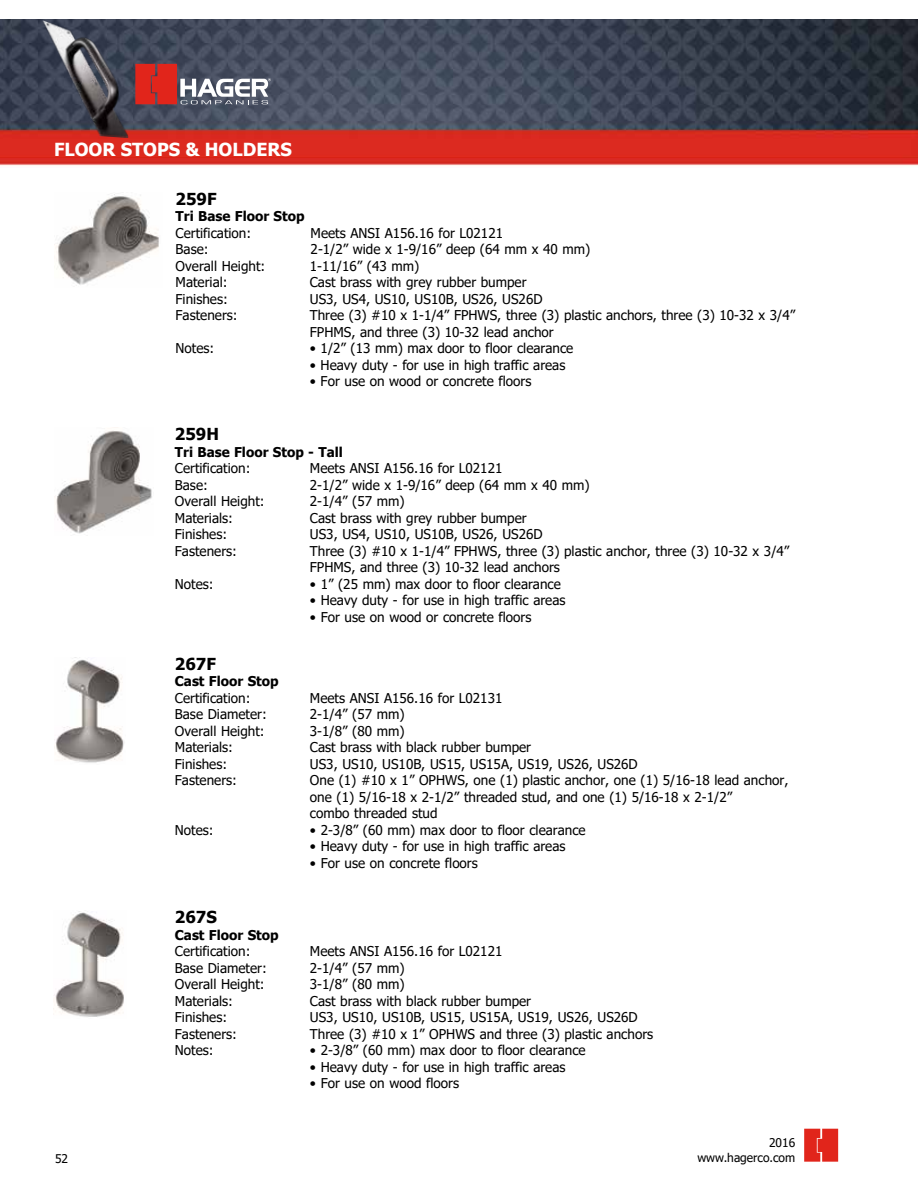
<style>
.page{position:relative;width:918px;height:1188px;background:#fff}
.page>*{position:absolute;margin:0;border:0;box-sizing:border-box;transform-origin:0 0}
.t1{font:700 18px "Tahoma";color:#fff}
.t2{font:700 16.5px "Tahoma";color:#000}
.t3{font:13.5px/16.5px "Tahoma";color:#000}
.t4{font:700 13.5px "Tahoma";color:#000}
.t5{font:12px "Tahoma";color:#000}
</style>
<div class="page">
<svg style="left:804px;top:1129px;width:34px;height:33px"></svg>
<img style="left:0;top:19px;width:918px;height:147px">
<svg style="left:135px;top:64px;width:136px;height:40px;background:#966269"></svg>
<img style="left:54px;top:657px;width:71px;height:106px">
<img style="left:54px;top:911px;width:70px;height:106px">
<img style="left:56px;top:194px;width:103px;height:91px">
<img style="left:56px;top:430px;width:96px;height:104px">
<h1 class="t1" style="left:54px;top:137px;width:239px">FLOOR STOPS &amp; HOLDERS</h1>
<p class="t2" style="left:176px;top:187px;width:43px">259F</p>
<p class="t4" style="left:176px;top:207px;width:130px">Tri Base Floor Stop</p>
<p class="t3" style="left:176px;top:225px;width:77px">Certification:</p>
<p class="t3" style="left:311px;top:225px;width:194px">Meets ANSI A156.16 for L02121</p>
<p class="t3" style="left:176px;top:242px;width:34px">Base:</p>
<p class="t3" style="left:311px;top:242px;width:281px">2-1/2” wide x 1-9/16” deep (64 mm x 40 mm)</p>
<p class="t3" style="left:176px;top:258px;width:91px">Overall Height:</p>
<p class="t3" style="left:310px;top:258px;width:111px">1-11/16” (43 mm)</p>
<p class="t3" style="left:176px;top:275px;width:54px">Material:</p>
<p class="t3" style="left:310px;top:275px;width:218px">Cast brass with grey rubber bumper</p>
<p class="t3" style="left:176px;top:291px;width:54px">Finishes:</p>
<p class="t3" style="left:310px;top:291px;width:234px">US3, US4, US10, US10B, US26, US26D</p>
<p class="t3" style="left:176px;top:308px;width:64px">Fasteners:</p>
<p class="t3" style="left:310px;top:308px;width:487px">Three (3) #10 x 1-1/4” FPHWS, three (3) plastic anchors, three (3) 10-32 x 3/4”<br>FPHMS, and three (3) 10-32 lead anchor</p>
<p class="t3" style="left:176px;top:341px;width:40px">Notes:</p>
<p class="t3" style="left:310px;top:341px;width:265px">• 1/2” (13 mm) max door to floor clearance</p>
<p class="t3" style="left:310px;top:357px;width:257px">• Heavy duty - for use in high traffic areas</p>
<p class="t3" style="left:310px;top:374px;width:223px">• For use on wood or concrete floors</p>
<p class="t2" style="left:175px;top:423px;width:46px">259H</p>
<p class="t4" style="left:175px;top:442px;width:169px">Tri Base Floor Stop - Tall</p>
<p class="t3" style="left:175px;top:461px;width:77px">Certification:</p>
<p class="t3" style="left:310px;top:461px;width:194px">Meets ANSI A156.16 for L02121</p>
<p class="t3" style="left:175px;top:477px;width:34px">Base:</p>
<p class="t3" style="left:310px;top:477px;width:281px">2-1/2” wide x 1-9/16” deep (64 mm x 40 mm)</p>
<p class="t3" style="left:175px;top:494px;width:91px">Overall Height:</p>
<p class="t3" style="left:310px;top:494px;width:96px">2-1/4” (57 mm)</p>
<p class="t3" style="left:175px;top:510px;width:60px">Materials:</p>
<p class="t3" style="left:310px;top:510px;width:218px">Cast brass with grey rubber bumper</p>
<p class="t3" style="left:175px;top:527px;width:54px">Finishes:</p>
<p class="t3" style="left:310px;top:527px;width:234px">US3, US4, US10, US10B, US26, US26D</p>
<p class="t3" style="left:175px;top:543px;width:64px">Fasteners:</p>
<p class="t3" style="left:310px;top:543px;width:481px">Three (3) #10 x 1-1/4” FPHWS, three (3) plastic anchor, three (3) 10-32 x 3/4”<br>FPHMS, and three (3) 10-32 lead anchors</p>
<p class="t3" style="left:175px;top:576px;width:40px">Notes:</p>
<p class="t3" style="left:310px;top:576px;width:252px">• 1” (25 mm) max door to floor clearance</p>
<p class="t3" style="left:310px;top:593px;width:257px">• Heavy duty - for use in high traffic areas</p>
<p class="t3" style="left:310px;top:609px;width:223px">• For use on wood or concrete floors</p>
<p class="t2" style="left:175px;top:652px;width:43px">267F</p>
<p class="t4" style="left:175px;top:672px;width:105px">Cast Floor Stop</p>
<p class="t3" style="left:175px;top:690px;width:77px">Certification:</p>
<p class="t3" style="left:310px;top:690px;width:194px">Meets ANSI A156.16 for L02131</p>
<p class="t3" style="left:175px;top:707px;width:93px">Base Diameter:</p>
<p class="t3" style="left:310px;top:707px;width:96px">2-1/4” (57 mm)</p>
<p class="t3" style="left:175px;top:723px;width:91px">Overall Height:</p>
<p class="t3" style="left:310px;top:723px;width:96px">3-1/8” (80 mm)</p>
<p class="t3" style="left:175px;top:740px;width:60px">Materials:</p>
<p class="t3" style="left:310px;top:740px;width:223px">Cast brass with black rubber bumper</p>
<p class="t3" style="left:175px;top:756px;width:54px">Finishes:</p>
<p class="t3" style="left:310px;top:756px;width:329px">US3, US10, US10B, US15, US15A, US19, US26, US26D</p>
<p class="t3" style="left:175px;top:773px;width:64px">Fasteners:</p>
<p class="t3" style="left:310px;top:773px;width:480px">One (1) #10 x 1” OPHWS, one (1) plastic anchor, one (1) 5/16-18 lead anchor, one (1) 5/16-18 x 2-1/2” threaded stud, and one (1) 5/16-18 x 2-1/2”<br>combo threaded stud</p>
<p class="t3" style="left:175px;top:822px;width:40px">Notes:</p>
<p class="t3" style="left:310px;top:822px;width:277px">• 2-3/8” (60 mm) max door to floor clearance</p>
<p class="t3" style="left:310px;top:839px;width:257px">• Heavy duty - for use in high traffic areas</p>
<p class="t3" style="left:310px;top:855px;width:169px">• For use on concrete floors</p>
<p class="t2" style="left:175px;top:906px;width:43px">267S</p>
<p class="t4" style="left:175px;top:925px;width:105px">Cast Floor Stop</p>
<p class="t3" style="left:175px;top:944px;width:77px">Certification:</p>
<p class="t3" style="left:310px;top:944px;width:194px">Meets ANSI A156.16 for L02121</p>
<p class="t3" style="left:175px;top:960px;width:93px">Base Diameter:</p>
<p class="t3" style="left:310px;top:960px;width:96px">2-1/4” (57 mm)</p>
<p class="t3" style="left:175px;top:977px;width:91px">Overall Height:</p>
<p class="t3" style="left:310px;top:977px;width:96px">3-1/8” (80 mm)</p>
<p class="t3" style="left:175px;top:993px;width:60px">Materials:</p>
<p class="t3" style="left:310px;top:993px;width:223px">Cast brass with black rubber bumper</p>
<p class="t3" style="left:175px;top:1010px;width:54px">Finishes:</p>
<p class="t3" style="left:310px;top:1010px;width:329px">US3, US10, US10B, US15, US15A, US19, US26, US26D</p>
<p class="t3" style="left:175px;top:1026px;width:64px">Fasteners:</p>
<p class="t3" style="left:310px;top:1026px;width:345px">Three (3) #10 x 1” OPHWS and three (3) plastic anchors</p>
<p class="t3" style="left:175px;top:1043px;width:40px">Notes:</p>
<p class="t3" style="left:310px;top:1043px;width:277px">• 2-3/8” (60 mm) max door to floor clearance</p>
<p class="t3" style="left:310px;top:1059px;width:257px">• Heavy duty - for use in high traffic areas</p>
<p class="t3" style="left:310px;top:1076px;width:151px">• For use on wood floors</p>
<p class="t5" style="left:769px;top:1135px;width:28px">2016</p>
<p class="t5" style="left:55px;top:1150px;width:15px">52</p>
<p class="t5" style="left:697px;top:1149px;width:99px">www.hagerco.com</p>
</div>
